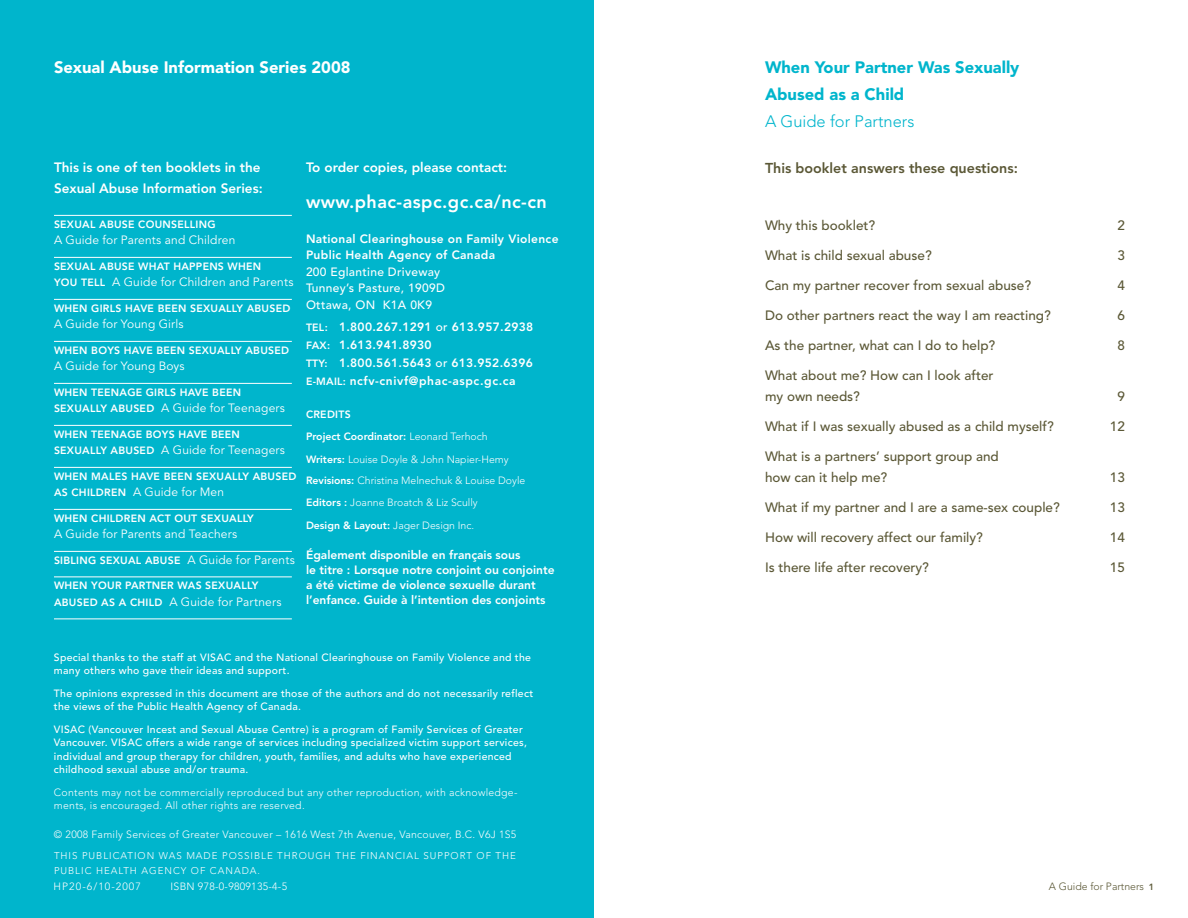
<style>
.page{position:relative;width:1188px;height:918px;background:#fff}
.page>*{position:absolute;margin:0;border:0;box-sizing:border-box;transform-origin:0 0}
.t1{font:800 18px "Avenir";letter-spacing:.025em;color:#fff}
.t2{font:900 16.5px/27px "Avenir";color:#00b5cc}
.t3{font:900 16.5px "Avenir";color:#fff}
.t4{font:300 16.5px "Avenir";color:#00b5cc}
.t5{font:800 14.25px "Avenir";color:#5b5836}
.t6{font:500 13.5px/21px "Avenir";color:#5b5836}
.t7{font:800 13.5px/21px "Avenir";color:#fff}
.t8{font:12px "Avenir";letter-spacing:.015em;color:#fff}
.t9{font:800 12px/18px "Avenir";letter-spacing:.025em;color:#fff}
.t10{font:800 12px/15px "Avenir";color:#fff}
.t11{font:500 12px/16.5px "Avenir";letter-spacing:.025em;color:#fff}
.t12{font:500 10.5px/13.5px "Avenir";letter-spacing:.025em;color:#fff}
.t13{font:800 10.5px "Avenir";letter-spacing:.025em;color:#fff}
.t14{font:300 10.5px/13.5px "Avenir";letter-spacing:.025em;color:#fff}
.t15{font:300 10.5px/22.5px "Avenir";color:#fff}
.t16{font:300 10.5px "Avenir";color:#5b5836}
.t17{font:300 10.5px "Avenir";letter-spacing:.1em;color:#fff}
.t18{font:300 9.75px/15px "Avenir";letter-spacing:.1em;color:#fff}
.s1{font-weight:800;font-size:10.5px}
.s2{font-weight:400;font-size:12px}
.s3{font-size:10.5px}
.s4{font-weight:500}
.s5{font-weight:800}
.s6{font-weight:800;font-size:9px}
</style>
<div class="page">
<div style="left:0;top:0;width:594px;height:918px;background:#00b5cc"></div>
<hr style="left:54px;top:215px;width:238px;height:1px;background:#fff">
<hr style="left:54px;top:257px;width:238px;height:1px;background:#fff">
<hr style="left:54px;top:299px;width:238px;height:1px;background:#fff">
<hr style="left:54px;top:341px;width:238px;height:1px;background:#fff">
<hr style="left:54px;top:383px;width:238px;height:1px;background:#fff">
<hr style="left:54px;top:425px;width:238px;height:1px;background:#fff">
<hr style="left:54px;top:467px;width:238px;height:1px;background:#fff">
<hr style="left:54px;top:509px;width:238px;height:1px;background:#fff">
<hr style="left:54px;top:551px;width:238px;height:1px;background:#fff">
<hr style="left:54px;top:577px;width:238px;height:1px;background:#fff">
<hr style="left:54px;top:619px;width:238px;height:1px;background:#fff">
<h2 class="t3" style="left:54px;top:61px;width:298px">Sexual Abuse Information Series 2008</h2>
<p class="t7" style="left:54px;top:158px;width:210px">This is one of ten booklets in the<br>Sexual Abuse Information Series:</p>
<p class="t13" style="left:54px;top:220px;width:163px">SEXUAL ABUSE COUNSELLING</p>
<p class="t8" style="left:54px;top:235px;width:183px">A Guide for Parents and Children</p>
<p class="t13" style="left:54px;top:262px;width:209px">SEXUAL ABUSE WHAT HAPPENS WHEN</p>
<p class="t8" style="left:54px;top:277px;width:241px"><span class="s1">YOU TELL</span> A Guide for Children and Parents</p>
<p class="t13" style="left:54px;top:304px;width:238px">WHEN GIRLS HAVE BEEN SEXUALLY ABUSED</p>
<p class="t8" style="left:54px;top:319px;width:131px">A Guide for Young Girls</p>
<p class="t13" style="left:54px;top:346px;width:237px">WHEN BOYS HAVE BEEN SEXUALLY ABUSED</p>
<p class="t8" style="left:54px;top:361px;width:132px">A Guide for Young Boys</p>
<p class="t13" style="left:54px;top:388px;width:189px">WHEN TEENAGE GIRLS HAVE BEEN</p>
<p class="t8" style="left:54px;top:403px;width:233px"><span class="s1">SEXUALLY ABUSED</span> A Guide for Teenagers</p>
<p class="t13" style="left:54px;top:430px;width:187px">WHEN TEENAGE BOYS HAVE BEEN</p>
<p class="t8" style="left:54px;top:445px;width:233px"><span class="s1">SEXUALLY ABUSED</span> A Guide for Teenagers</p>
<p class="t13" style="left:54px;top:472px;width:244px">WHEN MALES HAVE BEEN SEXUALLY ABUSED</p>
<p class="t8" style="left:54px;top:487px;width:172px"><span class="s1">AS CHILDREN</span> A Guide for Men</p>
<p class="t13" style="left:54px;top:514px;width:201px">WHEN CHILDREN ACT OUT SEXUALLY</p>
<p class="t8" style="left:54px;top:529px;width:185px">A Guide for Parents and Teachers</p>
<p class="t13" style="left:54px;top:556px;width:242px">SIBLING SEXUAL ABUSE <span class="s2">A Guide for Parents</span></p>
<p class="t13" style="left:54px;top:581px;width:206px">WHEN YOUR PARTNER WAS SEXUALLY</p>
<p class="t8" style="left:54px;top:597px;width:229px"><span class="s1">ABUSED AS A CHILD</span> A Guide for Partners</p>
<p class="t7" style="left:306px;top:158px;width:203px">To order copies, please contact:</p>
<h1 class="t1" style="left:306px;top:195px;width:242px">www.phac-aspc.gc.ca/nc-cn</h1>
<p class="t9" style="left:306px;top:231px;width:254px;line-height:16.5px">National Clearinghouse on Family Violence<br>Public Health Agency of Canada</p>
<p class="t11" style="left:306px;top:265px;width:141px">200 Eglantine Driveway<br>Tunney’s Pasture, 1909D<br>Ottawa, ON K1A 0K9</p>
<p class="t9" style="left:306px;top:319px;width:229px"><span class="s3">TEL:</span> 1.800.267.1291 <span class="s4">or</span> 613.957.2938<br><span class="s3">FAX:</span> 1.613.941.8930<br><span class="s3">TTY:</span> 1.800.561.5643 <span class="s4">or</span> 613.952.6396<br><span class="s3">E-MAIL:</span> ncfv-cnivf@phac-aspc.gc.ca</p>
<p class="t15" style="left:306px;top:404px;width:204px"><span class="s5">CREDITS<br>Project Coordinator:</span> Leonard Terhoch<br><span class="s5">Writers:</span> Louise Doyle &amp; John Napier-Hemy</p>
<p class="t15" style="left:306px;top:470px;width:221px"><span class="s5">Revisions:</span> Christina Melnechuk &amp; Louise Doyle<br><span class="s5">Editors :</span> Joanne Broatch &amp; Liz Scully<br><span class="s5">Design &amp; Layout:</span> Jager Design Inc.</p>
<p class="t10" style="left:306px;top:548px;width:250px">Également disponible en français sous<br>le titre : Lorsque notre conjoint ou conjointe a été victime de violence sexuelle durant l’enfance. Guide à l’intention des conjoints</p>
<p class="t12" style="left:54px;top:651px;width:479px">Special thanks to the staff at VISAC and the National Clearinghouse on Family Violence and the many others who gave their ideas and support.</p>
<p class="t12" style="left:54px;top:687px;width:481px">The opinions expressed in this document are those of the authors and do not necessarily reflect the views of the Public Health Agency of Canada.</p>
<p class="t12" style="left:54px;top:723px;width:474px">VISAC (Vancouver Incest and Sexual Abuse Centre) is a program of Family Services of Greater Vancouver. VISAC offers a wide range of services including specialized victim support services, individual and group therapy for children, youth, families, and adults who have experienced childhood sexual abuse and/or trauma.</p>
<p class="t14" style="left:54px;top:786px;width:465px">Contents may not be commercially reproduced but any other reproduction, with acknowledge&shy;ments, is encouraged. All other rights are reserved.</p>
<p class="t14" style="left:54px;top:828px;width:464px">© 2008 Family Services of Greater Vancouver – 1616 West 7th Avenue, Vancouver, B.C. V6J 1S5</p>
<p class="t18" style="left:54px;top:848px;width:463px">THIS PUBLICATION WAS MADE POSSIBLE THROUGH THE FINANCIAL SUPPORT OF THE<br>PUBLIC HEALTH AGENCY OF CANADA.</p>
<p class="t17" style="left:54px;top:882px;width:89px">HP20-6/10-2007</p>
<p class="t14" style="left:171px;top:881px;width:118px">ISBN 978-0-9809135-4-5</p>
<h2 class="t2" style="left:765px;top:55px;width:256px">When Your Partner Was Sexually<br>Abused as a Child</h2>
<h2 class="t4" style="left:765px;top:115px;width:151px">A Guide for Partners</h2>
<h3 class="t5" style="left:765px;top:162px;width:254px">This booklet answers these questions:</h3>
<p class="t6" style="left:765px;top:216px;width:112px">Why this booklet?</p>
<p class="t6" style="left:1117px;top:216px;width:9px">2</p>
<p class="t6" style="left:765px;top:246px;width:168px">What is child sexual abuse?</p>
<p class="t6" style="left:1117px;top:246px;width:9px">3</p>
<p class="t6" style="left:765px;top:276px;width:268px">Can my partner recover from sexual abuse?</p>
<p class="t6" style="left:1117px;top:276px;width:9px">4</p>
<p class="t6" style="left:765px;top:306px;width:287px">Do other partners react the way I am reacting?</p>
<p class="t6" style="left:1117px;top:306px;width:9px">6</p>
<p class="t6" style="left:765px;top:336px;width:232px">As the partner, what can I do to help?</p>
<p class="t6" style="left:1117px;top:336px;width:9px">8</p>
<p class="t6" style="left:765px;top:366px;width:230px">What about me? How can I look after my own needs?</p>
<p class="t6" style="left:1117px;top:387px;width:9px">9</p>
<p class="t6" style="left:765px;top:417px;width:290px">What if I was sexually abused as a child myself?</p>
<p class="t6" style="left:1110px;top:417px;width:17px">12</p>
<p class="t6" style="left:765px;top:447px;width:235px">What is a partners’ support group and how can it help me?</p>
<p class="t6" style="left:1110px;top:468px;width:17px">13</p>
<p class="t6" style="left:765px;top:498px;width:296px">What if my partner and I are a same-sex couple?</p>
<p class="t6" style="left:1110px;top:498px;width:17px">13</p>
<p class="t6" style="left:765px;top:528px;width:220px">How will recovery affect our family?</p>
<p class="t6" style="left:1110px;top:528px;width:17px">14</p>
<p class="t6" style="left:765px;top:558px;width:166px">Is there life after recovery?</p>
<p class="t6" style="left:1110px;top:558px;width:17px">15</p>
<p class="t16" style="left:1049px;top:882px;width:107px">A Guide for Partners <span class="s6">1</span></p>
</div>
